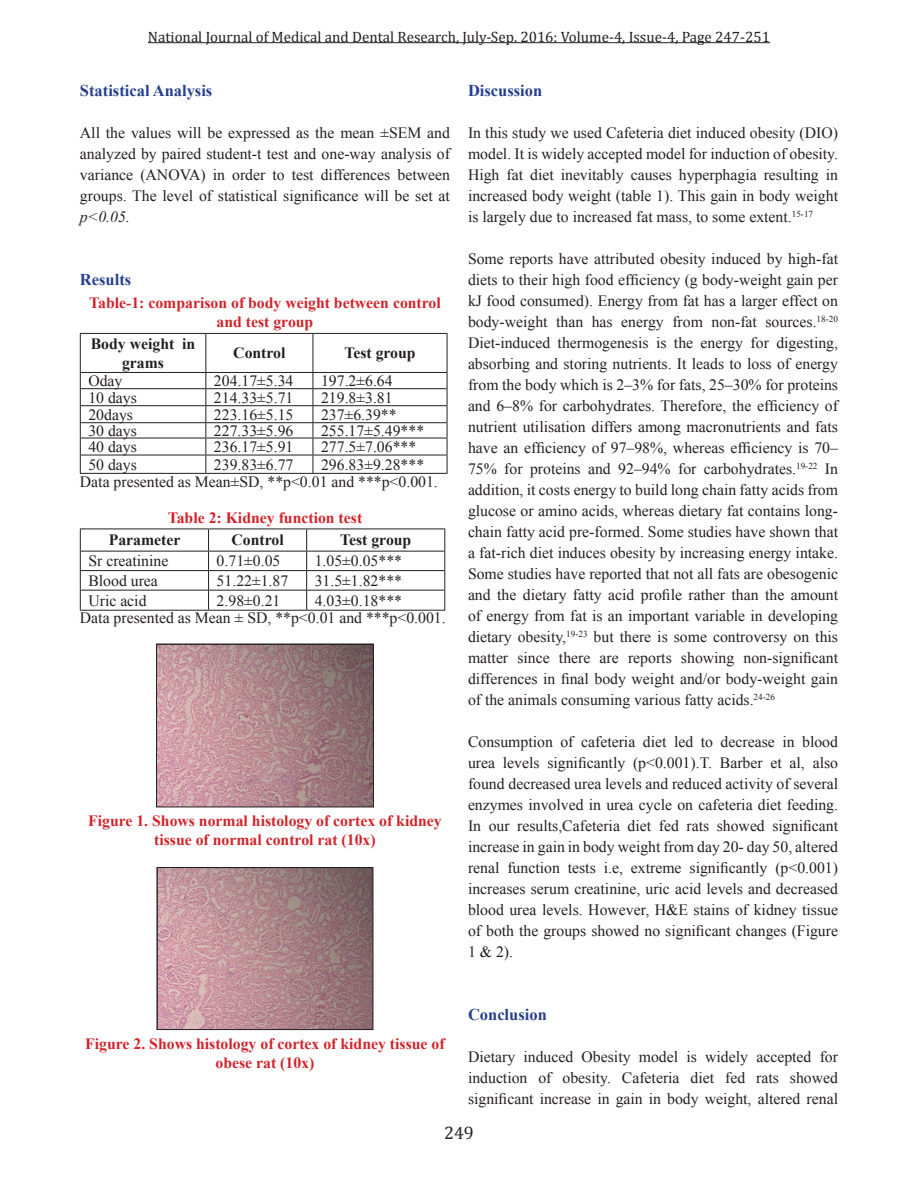
<style>
.page{position:relative;width:918px;height:1188px;background:#fff}
.page>*{position:absolute;margin:0;border:0;box-sizing:border-box;transform-origin:0 0}
.t1{font:18px "Cambria";color:#231f20}
.Sub_Heading{font:700 16.5px "Times New Roman";color:#253f8e}
.Running_Fonts{font:15.75px/21px "Times New Roman";color:#231f20;text-align:justify}
.Images_Fonts{font:700 15.75px/18.9px "Times New Roman";color:#d1232a;text-align:center}
.Running_Fonts-2{font:700 15.75px/18.9px "Times New Roman";color:#231f20;text-align:center}
.t2{font:15px "Cambria";color:#231f20}
.s1{font-style:italic}
</style>
<div class="page">
<hr style="left:148px;top:42px;width:622px;height:1px;background:#231f20">
<hr style="left:80px;top:333px;width:126px;height:1px;background:#231f20">
<hr style="left:206px;top:333px;width:107px;height:1px;background:#231f20">
<hr style="left:313px;top:333px;width:134px;height:1px;background:#231f20">
<hr style="left:80px;top:372px;width:126px;height:1px;background:#231f20">
<hr style="left:206px;top:372px;width:107px;height:1px;background:#231f20">
<hr style="left:313px;top:372px;width:134px;height:1px;background:#231f20">
<hr style="left:80px;top:388px;width:126px;height:1px;background:#231f20">
<hr style="left:206px;top:388px;width:107px;height:1px;background:#231f20">
<hr style="left:313px;top:388px;width:134px;height:1px;background:#231f20">
<hr style="left:80px;top:405px;width:126px;height:1px;background:#231f20">
<hr style="left:206px;top:405px;width:107px;height:1px;background:#231f20">
<hr style="left:313px;top:405px;width:134px;height:1px;background:#231f20">
<hr style="left:80px;top:422px;width:126px;height:1px;background:#231f20">
<hr style="left:206px;top:422px;width:107px;height:1px;background:#231f20">
<hr style="left:313px;top:422px;width:134px;height:1px;background:#231f20">
<hr style="left:80px;top:438px;width:126px;height:1px;background:#231f20">
<hr style="left:206px;top:438px;width:107px;height:1px;background:#231f20">
<hr style="left:313px;top:438px;width:134px;height:1px;background:#231f20">
<hr style="left:80px;top:455px;width:126px;height:1px;background:#231f20">
<hr style="left:206px;top:455px;width:107px;height:1px;background:#231f20">
<hr style="left:313px;top:455px;width:134px;height:1px;background:#231f20">
<hr style="left:80px;top:473px;width:126px;height:1px;background:#231f20">
<hr style="left:206px;top:473px;width:107px;height:1px;background:#231f20">
<hr style="left:313px;top:473px;width:134px;height:1px;background:#231f20">
<hr style="left:80px;top:334px;width:1px;height:38px;background:#231f20">
<svg style="left:80px;top:373px;width:1px;height:100px"></svg>
<hr style="left:205px;top:334px;width:1px;height:38px;background:#231f20">
<hr style="left:313px;top:334px;width:1px;height:38px;background:#231f20">
<hr style="left:447px;top:334px;width:1px;height:38px;background:#231f20">
<svg style="left:205px;top:373px;width:1px;height:100px"></svg>
<svg style="left:313px;top:373px;width:1px;height:100px"></svg>
<svg style="left:447px;top:373px;width:1px;height:100px"></svg>
<hr style="left:80px;top:529px;width:129px;height:1px;background:#231f20">
<hr style="left:209px;top:529px;width:98px;height:1px;background:#231f20">
<hr style="left:307px;top:529px;width:138px;height:1px;background:#231f20">
<hr style="left:80px;top:551px;width:129px;height:1px;background:#231f20">
<hr style="left:209px;top:551px;width:98px;height:1px;background:#231f20">
<hr style="left:307px;top:551px;width:138px;height:1px;background:#231f20">
<hr style="left:80px;top:570px;width:129px;height:1px;background:#231f20">
<hr style="left:209px;top:570px;width:98px;height:1px;background:#231f20">
<hr style="left:307px;top:570px;width:138px;height:1px;background:#231f20">
<hr style="left:80px;top:590px;width:129px;height:1px;background:#231f20">
<hr style="left:209px;top:590px;width:98px;height:1px;background:#231f20">
<hr style="left:307px;top:590px;width:138px;height:1px;background:#231f20">
<hr style="left:80px;top:610px;width:129px;height:1px;background:#231f20">
<hr style="left:209px;top:610px;width:98px;height:1px;background:#231f20">
<hr style="left:307px;top:610px;width:138px;height:1px;background:#231f20">
<svg style="left:80px;top:529px;width:1px;height:81px"></svg>
<svg style="left:208px;top:529px;width:1px;height:81px"></svg>
<svg style="left:306px;top:529px;width:1px;height:81px"></svg>
<svg style="left:444px;top:529px;width:1px;height:81px"></svg>
<img style="left:158px;top:646px;width:214px;height:159px">
<div style="left:156px;top:644px;width:218px;height:163px;border:1px solid #231f20"></div>
<img style="left:159px;top:869px;width:212px;height:159px">
<div style="left:157px;top:867px;width:216px;height:163px;border:1px solid #231f20"></div>
<p class="t2" style="left:148px;top:28px;width:624px">National Journal of Medical and Dental Research, July-Sep. 2016: Volume-4, Issue-4, Page 247-251</p>
<p class="Sub_Heading" style="left:80px;top:79px;width:134px">Statistical Analysis</p>
<p class="Running_Fonts" style="left:80px;top:122px;width:372px">All the values will be expressed as the mean ±SEM and analyzed by paired student-t test and one-way analysis of variance (ANOVA) in order to test differences between groups. The level of statistical significance will be set at <span class="s1">p&lt;0.05.</span></p>
<p class="Sub_Heading" style="left:468px;top:79px;width:76px">Discussion</p>
<p class="Running_Fonts" style="left:468px;top:122px;width:372px">In this study we used Cafeteria diet induced obesity (DIO) model. It is widely accepted model for induction of obesity.<br>High fat diet inevitably causes hyperphagia resulting in increased body weight (table 1). This gain in body weight is largely due to increased fat mass, to some extent.<sup>15-17</sup></p>
<p class="Running_Fonts" style="left:468px;top:248px;width:372px">Some reports have attributed obesity induced by high-fat diets to their high food efficiency (g body-weight gain per kJ food consumed). Energy from fat has a larger effect on body-weight than has energy from non-fat sources.<sup>18-20<br></sup>Diet-induced thermogenesis is the energy for digesting, absorbing and storing nutrients. It leads to loss of energy from the body which is 2–3% for fats, 25–30% for proteins and 6–8% for carbohydrates. Therefore, the efficiency of nutrient utilisation differs among macronutrients and fats have an efficiency of 97–98%, whereas efficiency is 70– 75% for proteins and 92–94% for carbohydrates.<sup>19-22</sup> In addition, it costs energy to build long chain fatty acids from glucose or amino acids, whereas dietary fat contains long&shy;chain fatty acid pre-formed. Some studies have shown that a fat-rich diet induces obesity by increasing energy intake.<br>Some studies have reported that not all fats are obesogenic and the dietary fatty acid profile rather than the amount of energy from fat is an important variable in developing dietary obesity,<sup>19-23</sup> but there is some controversy on this matter since there are reports showing non-significant differences in final body weight and/or body-weight gain of the animals consuming various fatty acids.<sup>24-26</sup></p>
<p class="Running_Fonts" style="left:468px;top:731px;width:372px">Consumption of cafeteria diet led to decrease in blood urea levels significantly (p&lt;0.001).T. Barber et al, also found decreased urea levels and reduced activity of several enzymes involved in urea cycle on cafeteria diet feeding.<br>In our results,Cafeteria diet fed rats showed significant increase in gain in body weight from day 20- day 50, altered renal function tests i.e, extreme significantly (p&lt;0.001) increases serum creatinine, uric acid levels and decreased blood urea levels. However, H&amp;E stains of kidney tissue of both the groups showed no significant changes (Figure 1 &amp; 2).</p>
<p class="Sub_Heading" style="left:80px;top:268px;width:53px">Results</p>
<p class="Images_Fonts" style="left:89px;top:293px;width:353px">Table-1: comparison of body weight between control and test group</p>
<p class="Running_Fonts-2" style="left:91px;top:334px;width:106px">Body weight in grams</p>
<p class="Running_Fonts-2" style="left:233px;top:343px;width:54px">Control</p>
<p class="Running_Fonts-2" style="left:344px;top:343px;width:73px">Test group</p>
<p class="Running_Fonts" style="left:88px;top:370px;width:36px">Oday</p>
<p class="Running_Fonts" style="left:214px;top:370px;width:81px">204.17±5.34</p>
<p class="Running_Fonts" style="left:321px;top:370px;width:73px">197.2±6.64</p>
<p class="Running_Fonts" style="left:88px;top:387px;width:50px">10 days</p>
<p class="Running_Fonts" style="left:214px;top:387px;width:81px">214.33±5.71</p>
<p class="Running_Fonts" style="left:321px;top:387px;width:73px">219.8±3.81</p>
<p class="Running_Fonts" style="left:88px;top:404px;width:46px">20days</p>
<p class="Running_Fonts" style="left:214px;top:404px;width:81px">223.16±5.15</p>
<p class="Running_Fonts" style="left:321px;top:404px;width:77px">237±6.39**</p>
<p class="Running_Fonts" style="left:88px;top:420px;width:50px">30 days</p>
<p class="Running_Fonts" style="left:214px;top:420px;width:81px">227.33±5.96</p>
<p class="Running_Fonts" style="left:321px;top:420px;width:105px">255.17±5.49***</p>
<p class="Running_Fonts" style="left:88px;top:436px;width:50px">40 days</p>
<p class="Running_Fonts" style="left:214px;top:436px;width:81px">236.17±5.91</p>
<p class="Running_Fonts" style="left:321px;top:436px;width:97px">277.5±7.06***</p>
<p class="Running_Fonts" style="left:88px;top:454px;width:50px">50 days</p>
<p class="Running_Fonts" style="left:214px;top:454px;width:81px">239.83±6.77</p>
<p class="Running_Fonts" style="left:321px;top:454px;width:105px">296.83±9.28***</p>
<p class="Running_Fonts" style="left:80px;top:471px;width:359px">Data presented as Mean±SD, **p&lt;0.01 and ***p&lt;0.001.</p>
<p class="Images_Fonts" style="left:168px;top:507px;width:196px">Table 2: Kidney function test</p>
<p class="Running_Fonts-2" style="left:109px;top:530px;width:73px">Parameter</p>
<p class="Running_Fonts-2" style="left:232px;top:530px;width:54px">Control</p>
<p class="Running_Fonts-2" style="left:340px;top:530px;width:73px">Test group</p>
<p class="Running_Fonts" style="left:88px;top:550px;width:82px">Sr creatinine</p>
<p class="Running_Fonts" style="left:217px;top:550px;width:65px">0.71±0.05</p>
<p class="Running_Fonts" style="left:315px;top:550px;width:89px">1.05±0.05***</p>
<p class="Running_Fonts" style="left:88px;top:570px;width:71px">Blood urea</p>
<p class="Running_Fonts" style="left:217px;top:570px;width:73px">51.22±1.87</p>
<p class="Running_Fonts" style="left:315px;top:570px;width:89px">31.5±1.82***</p>
<p class="Running_Fonts" style="left:88px;top:590px;width:60px">Uric acid</p>
<p class="Running_Fonts" style="left:217px;top:590px;width:65px">2.98±0.21</p>
<p class="Running_Fonts" style="left:315px;top:590px;width:89px">4.03±0.18***</p>
<p class="Running_Fonts" style="left:80px;top:607px;width:367px">Data presented as Mean ± SD, **p&lt;0.01 and ***p&lt;0.001.</p>
<p class="Images_Fonts" style="left:88px;top:811px;width:355px">Figure 1. Shows normal histology of cortex of kidney tissue of normal control rat (10x)</p>
<p class="Images_Fonts" style="left:85px;top:1034px;width:361px">Figure 2. Shows histology of cortex of kidney tissue of obese rat (10x)</p>
<p class="Sub_Heading" style="left:468px;top:1003px;width:80px">Conclusion</p>
<p class="Running_Fonts" style="left:468px;top:1046px;width:372px">Dietary induced Obesity model is widely accepted for induction of obesity. Cafeteria diet fed rats showed significant increase in gain in body weight, altered renal</p>
<p class="t1" style="left:444px;top:1122px;width:31px">249</p>
</div>
